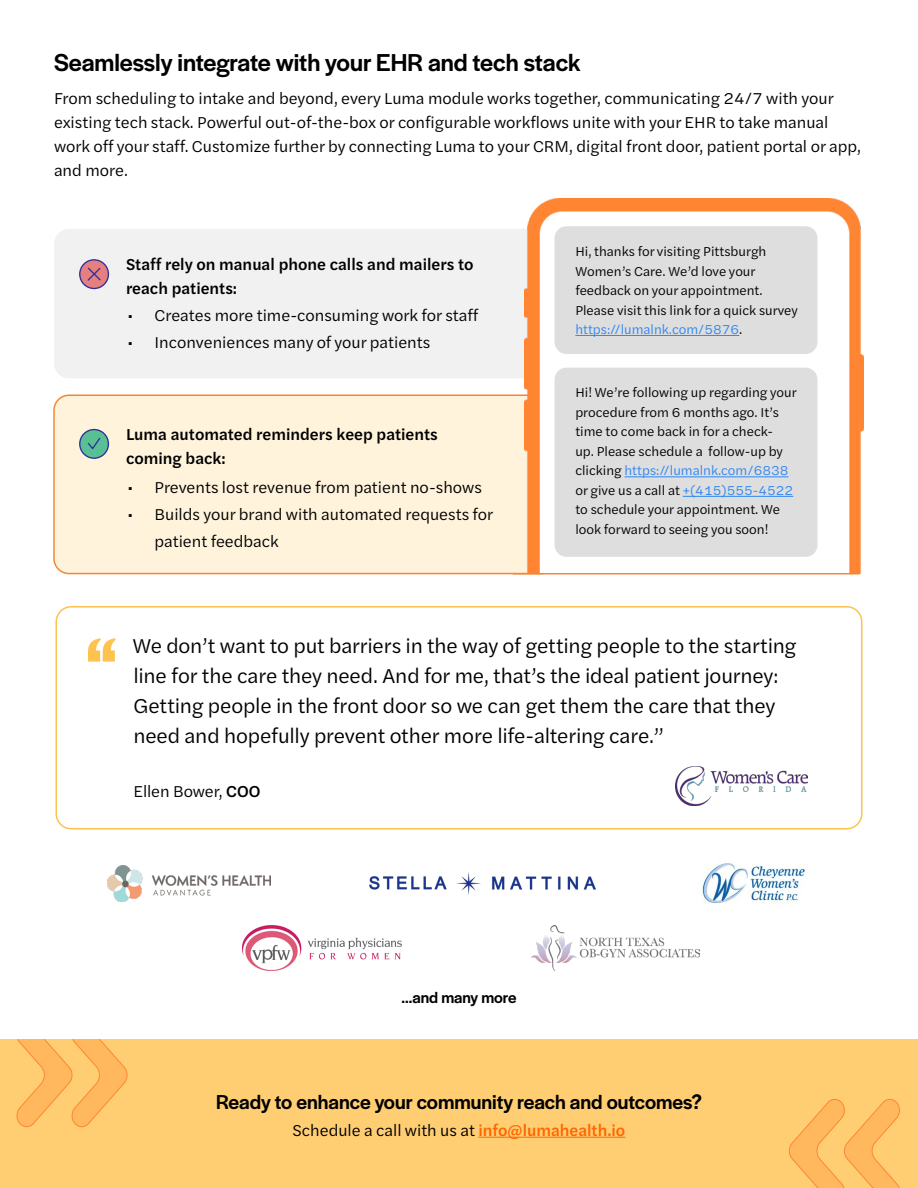
<style>
.page{position:relative;width:918px;height:1188px;background:#fff}
.page>*{position:absolute;margin:0;border:0;box-sizing:border-box;transform-origin:0 0}
.t1{font:700 67.5px "Halyard Display";color:#fec24f}
.t2{font:500 25.5px "Halyard Display";color:#000}
.t3{font:21px/30px "Halyard Text";letter-spacing:-.01em;color:#000}
.t4{font:500 21px "Halyard Display";color:#000}
.t5{font:16.5px/24px "Halyard Text";color:#000}
.t6{font:500 16.5px/24px "Halyard Text";color:#000}
.t7{font:500 16.5px "Halyard Display";color:#000}
.t8{font:13.5px/19.5px "Halyard Text";color:#000}
.s1{color:#3087f1}
.s2{font-weight:500}
.s3{font-weight:500;color:#f60}
</style>
<div class="page">
<div style="left:56px;top:606px;width:806px;height:224px;border:2px solid #fec24f;border-radius:15px"></div>
<div style="left:54px;top:395px;width:640px;height:179px;background:#fff3db;border-radius:15px"></div>
<div style="left:53px;top:394px;width:641px;height:180px;border:2px solid #f68538;border-radius:15px"></div>
<div style="left:54px;top:229px;width:640px;height:149px;background:#f1f1f1;border-radius:15px"></div>
<div style="left:0;top:1039px;width:918px;height:149px;background:#ffce73"></div>
<svg style="left:16px;top:1039px;width:112px;height:88px"></svg>
<svg style="left:789px;top:1099px;width:111px;height:89px"></svg>
<hr style="left:478px;top:1137px;width:147px;height:1px;background:#f60">
<img style="left:524px;top:199px;width:340px;height:375px">
<svg style="left:543px;top:234px;width:296px;height:341px"></svg>
<div style="left:555px;top:226px;width:263px;height:128px;background:#dedede;border-radius:12px"></div>
<div style="left:555px;top:368px;width:263px;height:189px;background:#dedede;border-radius:12px"></div>
<hr style="left:575px;top:335px;width:164px;height:1px;background:#3087f1">
<hr style="left:625px;top:477px;width:164px;height:1px;background:#3087f1">
<hr style="left:683px;top:496px;width:110px;height:1px;background:#3087f1">
<hr style="left:513px;top:573px;width:347px;height:1px;background:#f68538">
<div style="left:80px;top:430px;width:28px;height:28px;background:#59bf94;border-radius:50%"></div>
<div style="left:79px;top:429px;width:30px;height:30px;border:1px solid #303099;border-radius:50%"></div>
<svg style="left:87px;top:437px;width:14px;height:13px"></svg>
<div style="left:80px;top:260px;width:28px;height:28px;background:#e68080;border-radius:50%"></div>
<div style="left:79px;top:259px;width:30px;height:30px;border:1px solid #303099;border-radius:50%"></div>
<svg style="left:87px;top:267px;width:14px;height:14px"></svg>
<img style="left:107px;top:866px;width:164px;height:35px">
<img style="left:369px;top:872px;width:226px;height:23px">
<img style="left:701px;top:863px;width:104px;height:40px">
<img style="left:242px;top:926px;width:160px;height:44px">
<img style="left:532px;top:926px;width:168px;height:44px">
<img style="left:676px;top:766px;width:132px;height:40px">
<h2 class="t2" style="left:54px;top:44px;width:528px">Seamlessly integrate with your EHR and tech stack</h2>
<p class="t5" style="left:54px;top:86px;width:808px">From scheduling to intake and beyond, every Luma module works together, communicating 24/7 with your existing tech stack. Powerful out-of-the-box or configurable workflows unite with your EHR to take manual work off your staff. Customize further by connecting Luma to your CRM, digital front door, patient portal or app, and more.</p>
<p class="t6" style="left:126px;top:251px;width:349px">Staff rely on manual phone calls and mailers to reach patients:</p>
<p class="t5" style="left:128px;top:302px;width:352px">• Creates more time-consuming work for staff</p>
<p class="t5" style="left:128px;top:329px;width:304px">• Inconveniences many of your patients</p>
<p class="t6" style="left:126px;top:421px;width:313px">Luma automated reminders keep patients coming back:</p>
<p class="t5" style="left:128px;top:474px;width:356px">• Prevents lost revenue from patient no-shows</p>
<p class="t5" style="left:154px;top:500px;width:340px;line-height:27px;text-indent:-27px">• Builds your brand with automated requests for patient feedback</p>
<p class="t8" style="left:575px;top:241px;width:224px">Hi, thanks for visiting Pittsburgh<br>Women’s Care. We’d love your feedback on your appointment.<br>Please visit this link for a quick survey <span class="s1">https://lumalnk.com/5876</span>.</p>
<p class="t8" style="left:575px;top:382px;width:223px">Hi! We’re following up regarding your procedure from 6 months ago. It’s time to come back in for a check-<br>up. Please schedule a follow-up by clicking <span class="s1">https://lumalnk.com/6838 </span>or give us a call at <span class="s1">+(415)555-4522 </span>to schedule your appointment. We look forward to seeing you soon!</p>
<h1 class="t1" style="left:85px;top:614px;width:34px">“</h1>
<p class="t3" style="left:133px;top:630px;width:665px">We don’t want to put barriers in the way of getting people to the starting line for the care they need. And for me, that’s the ideal patient journey:<br>Getting people in the front door so we can get them the care that they need and hopefully prevent other more life-altering care.”</p>
<p class="t5" style="left:134px;top:778px;width:129px">Ellen Bower, <span class="s2">COO</span></p>
<p class="t7" style="left:402px;top:986px;width:116px">…and many more</p>
<p class="t4" style="left:216px;top:1087px;width:487px">Ready to enhance your community reach and outcomes?</p>
<p class="t5" style="left:293px;top:1117px;width:334px">Schedule a call with us at <span class="s3">info@lumahealth.io</span></p>
</div>
